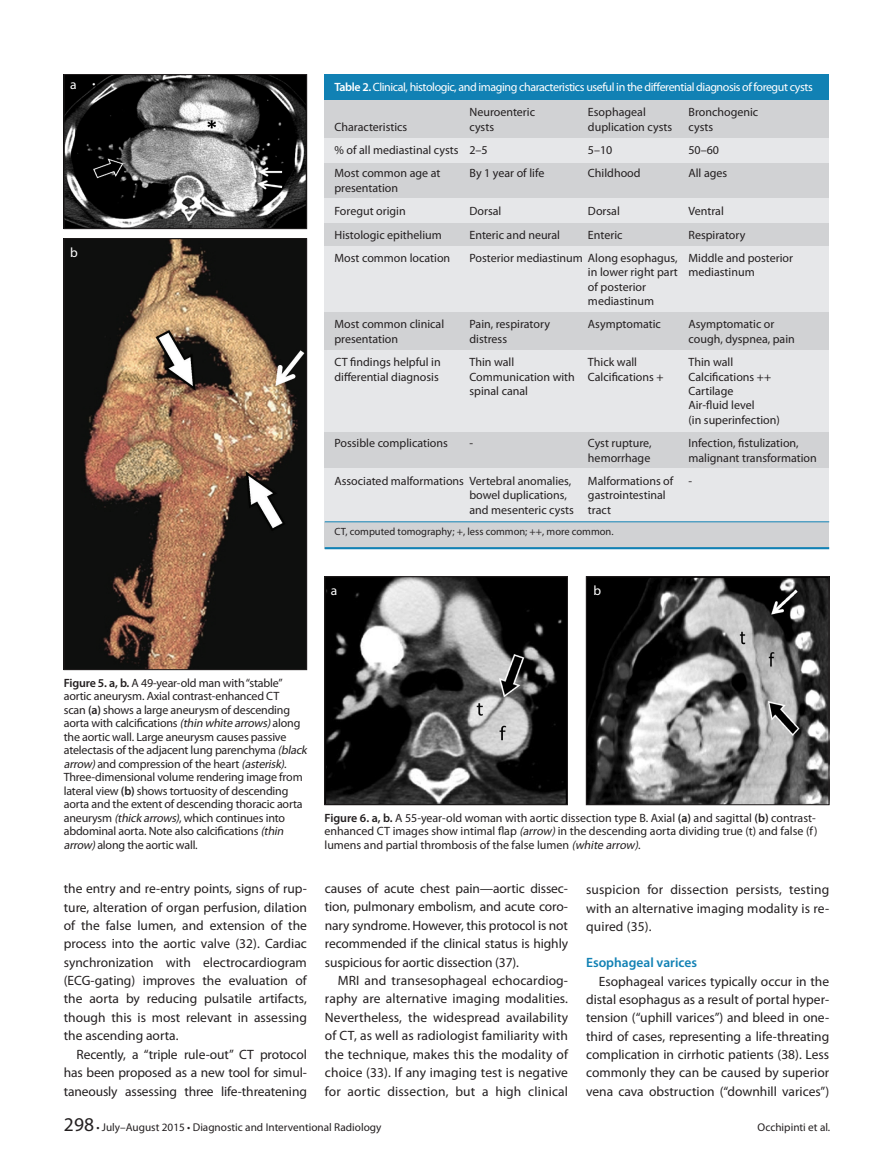
<style>
.page{position:relative;width:893px;height:1170px;background:#fff}
.page>*{position:absolute;margin:0;border:0;box-sizing:border-box;transform-origin:0 0}
.t1{font:13.5px/18.3px "Myriad Pro";color:#231f20;text-align:justify}
.t2{font:600 13.5px "Myriad Pro";color:#1181b4}
.t3{font:13.5px "Myriad Pro";color:#fff}
.t4{font:12px/13.5px "Myriad Pro";color:#231f20}
.t5{font:12px/25.5px "Myriad Pro";letter-spacing:-.035em;color:#fff}
.t6{font:11.25px "Myriad Pro";color:#231f20}
.t7{font:10.5px "Myriad Pro";color:#231f20}
.s1{font-weight:600}
.s2{color:#231f20}
.s3{font-style:italic}
.s4{font-size:19.5px}
</style>
<div class="page">
<img style="left:66px;top:76px;width:239px;height:151px">
<div style="left:64px;top:74px;width:243px;height:155px;border:1px solid #231f20"></div>
<img style="left:66px;top:240px;width:239px;height:427px">
<div style="left:64px;top:238px;width:243px;height:431px;border:1px solid #231f20"></div>
<img style="left:326px;top:578px;width:240px;height:224px">
<div style="left:324px;top:576px;width:244px;height:228px;border:1px solid #231f20"></div>
<img style="left:588px;top:578px;width:239px;height:224px">
<div style="left:586px;top:576px;width:243px;height:228px;border:1px solid #231f20"></div>
<div style="left:325px;top:74px;width:504px;height:475px;background:#d1d2d4"></div>
<div style="left:325px;top:74px;width:504px;height:26px;background:#1181b4"></div>
<div style="left:325px;top:138px;width:504px;height:24px;background:#e6e7e9"></div>
<div style="left:325px;top:199px;width:504px;height:24px;background:#e6e7e9"></div>
<div style="left:325px;top:246px;width:504px;height:66px;background:#e6e7e9"></div>
<div style="left:325px;top:350px;width:504px;height:81px;background:#e6e7e9"></div>
<div style="left:325px;top:468px;width:504px;height:53px;background:#e6e7e9"></div>
<hr style="left:325px;top:547px;width:504px;height:2px;background:#1181b4">
<hr style="left:325px;top:521px;width:504px;height:1px;background:#1181b4">
<p class="t3" style="left:70px;top:76px;width:8px">a</p>
<p class="t3" style="left:70px;top:244px;width:9px">b</p>
<p class="t5" style="left:469px;top:74px;width:345px;text-indent:-135px"><span class="s1">Table 2.</span> Clinical, histologic, and imaging characteristics useful in the differential diagnosis of foregut cysts<br><span class="s2">Neuroenteric</span></p>
<p class="t4" style="left:588px;top:105px;width:59px">Esophageal</p>
<p class="t4" style="left:688px;top:105px;width:71px">Bronchogenic</p>
<p class="t4" style="left:334px;top:120px;width:74px">Characteristics</p>
<p class="t4" style="left:469px;top:120px;width:26px">cysts</p>
<p class="t4" style="left:588px;top:120px;width:86px">duplication cysts</p>
<p class="t4" style="left:688px;top:120px;width:26px">cysts</p>
<p class="t4" style="left:334px;top:143px;width:155px">% of all mediastinal cysts 2–5</p>
<p class="t4" style="left:588px;top:143px;width:26px">5–10</p>
<p class="t4" style="left:688px;top:143px;width:32px">50–60</p>
<p class="t4" style="left:334px;top:166px;width:108px">Most common age at</p>
<p class="t4" style="left:469px;top:166px;width:76px">By 1 year of life</p>
<p class="t4" style="left:588px;top:166px;width:54px">Childhood</p>
<p class="t4" style="left:688px;top:166px;width:40px">All ages</p>
<p class="t4" style="left:334px;top:176px;width:73px;line-height:23.4px">presentation<br>Foregut origin</p>
<p class="t4" style="left:469px;top:204px;width:33px">Dorsal</p>
<p class="t4" style="left:588px;top:204px;width:33px">Dorsal</p>
<p class="t4" style="left:688px;top:204px;width:37px">Ventral</p>
<p class="t4" style="left:334px;top:227px;width:109px">Histologic epithelium</p>
<p class="t4" style="left:469px;top:227px;width:92px">Enteric and neural</p>
<p class="t4" style="left:588px;top:227px;width:36px">Enteric</p>
<p class="t4" style="left:688px;top:227px;width:58px">Respiratory</p>
<p class="t4" style="left:334px;top:251px;width:117px">Most common location</p>
<p class="t4" style="left:588px;top:250px;width:207px;line-height:14.4px;text-indent:-118px">Posterior mediastinum Along esophagus, Middle and posterior in lower right part mediastinum<br>of posterior<br>mediastinum</p>
<p class="t4" style="left:334px;top:317px;width:111px">Most common clinical</p>
<p class="t4" style="left:469px;top:317px;width:82px">Pain, respiratory</p>
<p class="t4" style="left:588px;top:317px;width:74px">Asymptomatic</p>
<p class="t4" style="left:688px;top:317px;width:87px">Asymptomatic or</p>
<p class="t4" style="left:334px;top:332px;width:65px">presentation</p>
<p class="t4" style="left:469px;top:332px;width:39px">distress</p>
<p class="t4" style="left:688px;top:332px;width:108px">cough, dyspnea, pain</p>
<p class="t4" style="left:334px;top:355px;width:108px">CT findings helpful in</p>
<p class="t4" style="left:469px;top:355px;width:46px">Thin wall</p>
<p class="t4" style="left:588px;top:355px;width:51px">Thick wall</p>
<p class="t4" style="left:688px;top:355px;width:46px">Thin wall</p>
<p class="t4" style="left:334px;top:369px;width:106px">differential diagnosis</p>
<p class="t4" style="left:469px;top:369px;width:196px">Communication with Calcifications +</p>
<p class="t4" style="left:688px;top:369px;width:84px">Calcifications ++</p>
<p class="t4" style="left:469px;top:384px;width:60px">spinal canal</p>
<p class="t4" style="left:688px;top:383px;width:93px;line-height:14.4px">Cartilage<br>Air-fluid level<br>(in superinfection)</p>
<p class="t4" style="left:334px;top:436px;width:115px">Possible complications</p>
<p class="t4" style="left:469px;top:436px;width:5px">-</p>
<p class="t4" style="left:588px;top:436px;width:65px">Cyst rupture,</p>
<p class="t4" style="left:688px;top:436px;width:112px">Infection, fistulization,</p>
<p class="t4" style="left:588px;top:450px;width:64px">hemorrhage</p>
<p class="t4" style="left:688px;top:450px;width:130px">malignant transformation</p>
<p class="t4" style="left:334px;top:474px;width:238px">Associated malformations Vertebral anomalies,</p>
<p class="t4" style="left:588px;top:474px;width:87px">Malformations of</p>
<p class="t4" style="left:688px;top:474px;width:5px">-</p>
<p class="t4" style="left:469px;top:488px;width:99px">bowel duplications,</p>
<p class="t4" style="left:469px;top:488px;width:198px;line-height:14.4px;text-indent:118px">gastrointestinal and mesenteric cysts tract</p>
<p class="t7" style="left:334px;top:525px;width:281px">CT, computed tomography; +, less common; ++, more common.</p>
<p class="t3" style="left:331px;top:582px;width:8px">a</p>
<p class="t3" style="left:594px;top:582px;width:9px">b</p>
<p class="t4" style="left:64px;top:675px;width:247px"><span class="s1">Figure 5. a, b.</span> A 49-year-old man with “stable” aortic aneurysm. Axial contrast-enhanced CT<br>scan <span class="s1">(a)</span> shows a large aneurysm of descending aorta with calcifications <span class="s3">(thin white arrows)</span>along the aortic wall. Large aneurysm causes passive atelectasis of the adjacent lung parenchyma <span class="s3">(black arrow)</span>and compression of the heart <span class="s3">(asterisk)</span>.<br>Three-dimensional volume rendering image from lateral view <span class="s1">(b)</span> shows tortuosity of descending aorta and the extent of descending thoracic aorta aneurysm <span class="s3">(thick arrows)</span>, which continues into abdominal aorta. Note also calcifications <span class="s3">(thin arrow)</span>along the aortic wall.</p>
<p class="t1" style="left:64px;top:879px;width:245px">the entry and re-entry points, signs of rup&shy;ture, alteration of organ perfusion, dilation of the false lumen, and extension of the process into the aortic valve (32). Cardiac synchronization with electrocardiogram (ECG-gating) improves the evaluation of the aorta by reducing pulsatile artifacts, though this is most relevant in assessing the ascending aorta.</p>
<p class="t1" style="left:64px;top:1044px;width:245px;text-indent:13px">Recently, a “triple rule-out” CT protocol has been proposed as a new tool for simul&shy;taneously assessing three life-threatening</p>
<p class="t4" style="left:324px;top:810px;width:495px"><span class="s1">Figure 6. a, b.</span> A 55-year-old woman with aortic dissection type B. Axial <span class="s1">(a)</span> and sagittal <span class="s1">(b)</span> contrast&shy;enhanced CT images show intimal flap <span class="s3">(arrow)</span>in the descending aorta dividing true (t) and false (f) lumens and partial thrombosis of the false lumen <span class="s3">(white arrow)</span>.</p>
<p class="t1" style="left:325px;top:878px;width:245px">causes of acute chest pain—aortic dissec&shy;tion, pulmonary embolism, and acute coro&shy;nary syndrome. However, this protocol is not recommended if the clinical status is highly suspicious for aortic dissection (37).</p>
<p class="t1" style="left:325px;top:970px;width:245px;text-indent:13px">MRI and transesophageal echocardiog&shy;raphy are alternative imaging modalities.<br>Nevertheless, the widespread availability of CT, as well as radiologist familiarity with the technique, makes this the modality of choice (33). If any imaging test is negative for aortic dissection, but a high clinical</p>
<p class="t1" style="left:586px;top:880px;width:245px">suspicion for dissection persists, testing with an alternative imaging modality is re&shy;quired (35).</p>
<p class="t2" style="left:586px;top:954px;width:112px">Esophageal varices</p>
<p class="t1" style="left:586px;top:971px;width:245px;text-indent:13px">Esophageal varices typically occur in the distal esophagus as a result of portal hyper&shy;tension (“uphill varices”) and bleed in one&shy;third of cases, representing a life-threating complication in cirrhotic patients (38). Less commonly they can be caused by superior vena cava obstruction (“downhill varices”)</p>
<p class="t6" style="left:64px;top:1120px;width:319px"><span class="s4">298</span> • July–August 2015 • Diagnostic and Interventional Radiology</p>
<p class="t6" style="left:758px;top:1120px;width:74px">Occhipinti et al.</p>
</div>
